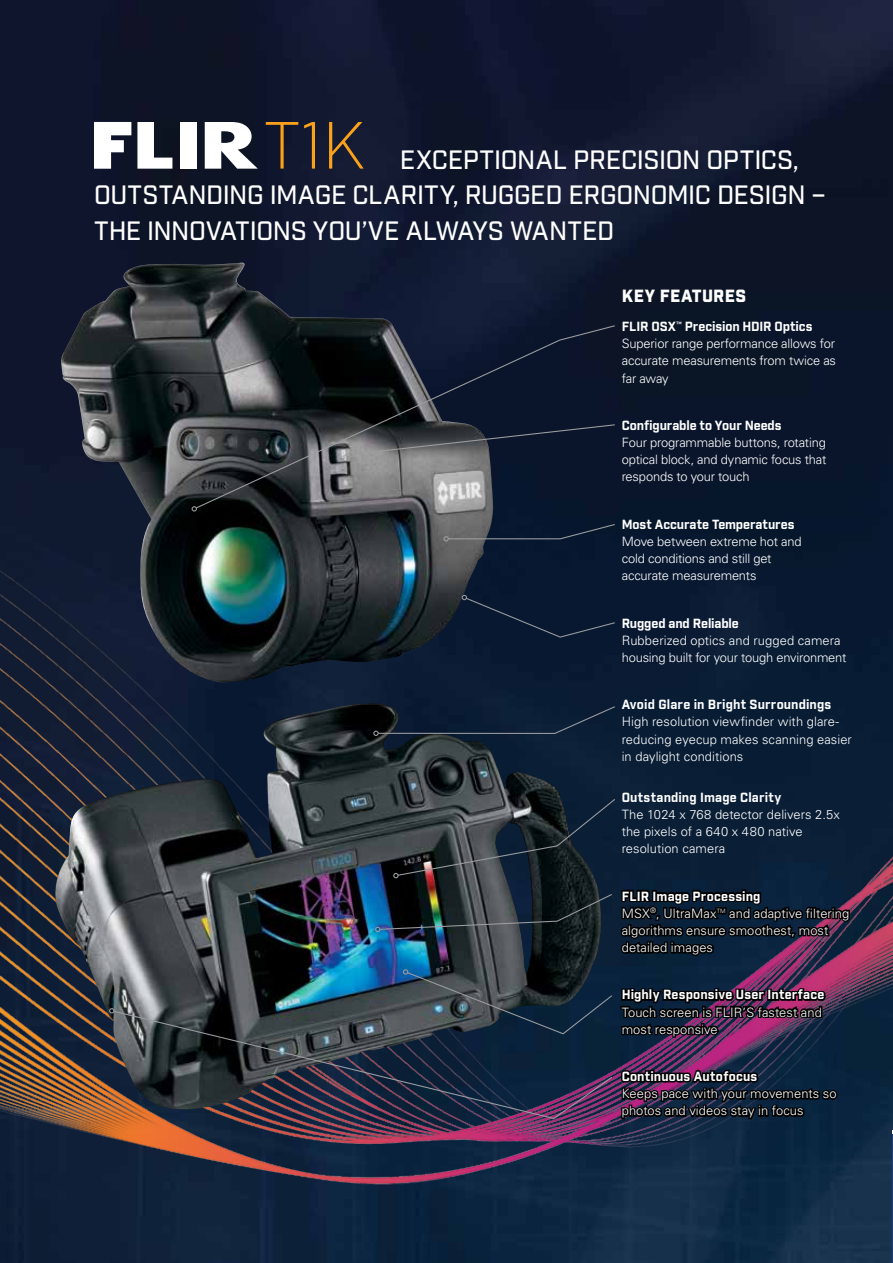
<style>
.page{position:relative;width:893px;height:1263px;background:#fff}
.page>*{position:absolute;margin:0;border:0;box-sizing:border-box;transform-origin:0 0}
.t1{font:300 64.65px "Industry";color:#faa21b}
.t2{font:500 25.8px/35.8px "Industry";letter-spacing:-.015em;color:#fff}
.t3{font:900 17.25px "Industry";letter-spacing:.02em;color:#fff}
.t4{font:300 12.9px/17.2px "Univers LT Std";color:#fff}
.t5{font:700 12.9px "Industry";letter-spacing:.005em;color:#fff}
</style>
<div class="page">
<img style="left:0;top:0;width:892px;height:1263px">
<hr style="left:892px;top:1133px;width:1px;height:130px;background:#1f3d7c">
<img style="left:54px;top:705px;width:476px;height:404px">
<img style="left:61px;top:263px;width:433px;height:420px">
<svg style="left:619px;top:888px;width:233px;height:69px;background:#101628"></svg>
<svg style="left:619px;top:987px;width:208px;height:58px;background:#2e1a35"></svg>
<svg style="left:620px;top:1063px;width:219px;height:59px;background:#17192f"></svg>
<div style="left:462px;top:595px;width:154px;height:43px;background:#081831"></div>
<svg style="left:443px;top:523px;width:173px;height:18px;background:#283344"></svg>
<svg style="left:195px;top:324px;width:421px;height:185px;background:#2f353f"></svg>
<svg style="left:192px;top:506px;width:5px;height:5px"></svg>
<svg style="left:393px;top:798px;width:223px;height:80px;background:#2b353d"></svg>
<svg style="left:373px;top:705px;width:243px;height:31px;background:#0f2035"></svg>
<svg style="left:375px;top:893px;width:238px;height:39px;background:#233239"></svg>
<svg style="left:113px;top:1010px;width:500px;height:109px;background:#2f3442"></svg>
<svg style="left:109px;top:1008px;width:5px;height:5px"></svg>
<svg style="left:403px;top:969px;width:210px;height:66px;background:#2b3945"></svg>
<svg style="left:94px;top:122px;width:37px;height:47px"></svg>
<svg style="left:137px;top:122px;width:35px;height:47px"></svg>
<div style="left:180px;top:122px;width:17px;height:47px;background:#fff"></div>
<svg style="left:205px;top:122px;width:53px;height:47px"></svg>
<h1 class="t1" style="left:264px;top:107px;width:104px">T1K</h1>
<h2 class="t2" style="left:94px;top:142px;width:733px;text-indent:306px">EXCEPTIONAL PRECISION OPTICS,<br>OUTSTANDING IMAGE CLARITY, RUGGED ERGONOMIC DESIGN –<br>THE INNOVATIONS YOU’VE ALWAYS WANTED</h2>
<h3 class="t3" style="left:622px;top:285px;width:126px">KEY FEATURES</h3>
<p class="t5" style="left:622px;top:319px;width:192px">FLIR OSX<sup>™</sup> Precision HDIR Optics</p>
<p class="t4" style="left:622px;top:335px;width:216px;text-align:justify">Superior range performance allows for accurate measurements from twice as far away</p>
<p class="t5" style="left:622px;top:417px;width:161px">Configurable to Your Needs</p>
<p class="t4" style="left:622px;top:434px;width:206px;text-align:justify">Four programmable buttons, rotating optical block, and dynamic focus that responds to your touch</p>
<p class="t5" style="left:622px;top:516px;width:174px">Most Accurate Temperatures</p>
<p class="t4" style="left:622px;top:533px;width:181px">Move between extreme hot and cold conditions and still get accurate measurements</p>
<p class="t5" style="left:622px;top:615px;width:119px">Rugged and Reliable</p>
<p class="t4" style="left:622px;top:632px;width:226px">Rubberized optics and rugged camera housing built for your tough environment</p>
<p class="t5" style="left:622px;top:697px;width:211px">Avoid Glare in Bright Surroundings</p>
<p class="t4" style="left:622px;top:713px;width:232px">High resolution viewfinder with glare&shy;reducing eyecup makes scanning easier in daylight conditions</p>
<p class="t5" style="left:622px;top:789px;width:161px">Outstanding Image Clarity</p>
<p class="t4" style="left:622px;top:806px;width:220px">The 1024 x 768 detector delivers 2.5x the pixels of a 640 x 480 native resolution camera</p>
<p class="t5" style="left:622px;top:888px;width:140px">FLIR Image Processing</p>
<p class="t4" style="left:622px;top:904px;width:229px">MSX<sup>®</sup>, UltraMax<sup>TM</sup> and adaptive filtering algorithms ensure smoothest, most detailed images</p>
<p class="t5" style="left:622px;top:987px;width:204px">Highly Responsive User Interface</p>
<p class="t4" style="left:622px;top:1003px;width:202px">Touch screen is FLIR’S fastest and most responsive</p>
<p class="t5" style="left:622px;top:1068px;width:137px">Continuous Autofocus</p>
<p class="t4" style="left:622px;top:1085px;width:216px">Keeps pace with your movements so photos and videos stay in focus</p>
</div>
